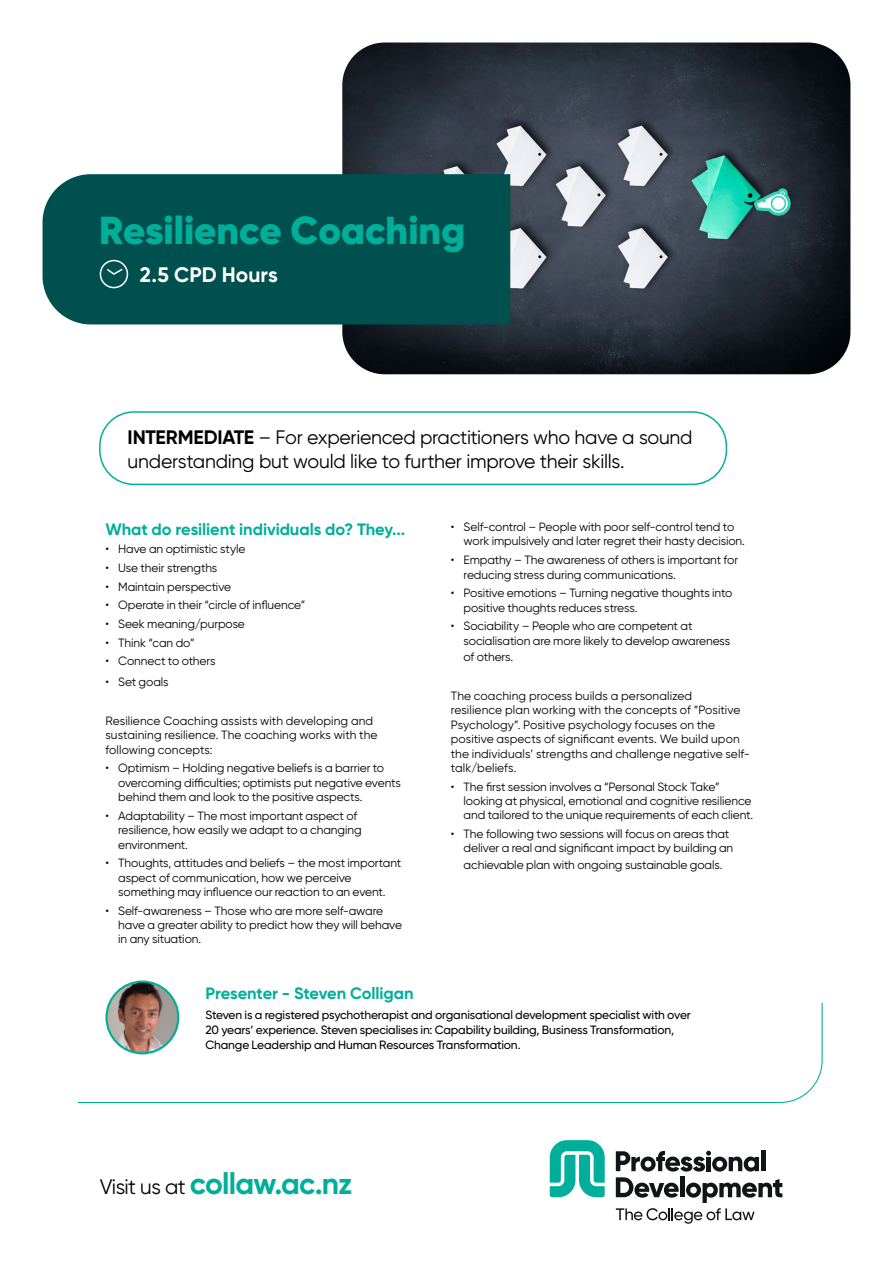
<style>
.page{position:relative;width:893px;height:1263px;background:#fff}
.page>*{position:absolute;margin:0;border:0;box-sizing:border-box;transform-origin:0 0}
.t1{font:900 39px "Gilroy";color:#00ae9a}
.t2{font:700 30px "Gilroy";letter-spacing:-.025em;color:#00ae9a}
.t3{font:700 21px "Gilroy";color:#fff}
.t4{font:19.5px/23.4px "Gilroy";letter-spacing:-.015em;color:#000}
.t5{font:700 16.5px "Gilroy";letter-spacing:-.005em;color:#00ae9a}
.t6{font:12px/14.4px "Gilroy";letter-spacing:-.005em;color:#000}
.t7{font:500 12px/15px "Gilroy";letter-spacing:-.01em;color:#000}
.s1{font-weight:700}
.s2{font-weight:400;font-size:21px;color:#000}
</style>
<div class="page">
<svg style="left:77px;top:1002px;width:746px;height:101px"></svg>
<svg style="left:550px;top:1140px;width:55px;height:57px"></svg>
<hr style="left:761px;top:1150px;width:4px;height:21px;background:#121518">
<hr style="left:680px;top:1176px;width:4px;height:21px;background:#121518">
<svg style="left:616px;top:1150px;width:143px;height:21px"></svg>
<svg style="left:616px;top:1177px;width:166px;height:47px"></svg>
<img style="left:342px;top:43px;width:508px;height:331px">
<div style="left:43px;top:174px;width:467px;height:150px;background:#005050"></div>
<div style="left:99px;top:411px;width:628px;height:74px;border:2px solid #00ae9a;border-radius:34px"></div>
<img style="left:107px;top:981px;width:71px;height:72px;border-radius:36px">
<div style="left:105px;top:980px;width:74px;height:74px;border:2px solid #00ae9a;border-radius:50%"></div>
<svg style="left:100px;top:260px;width:28px;height:28px"></svg>
<h1 class="t1" style="left:99px;top:206px;width:368px">Resilience Coaching</h1>
<h3 class="t3" style="left:140px;top:262px;width:139px">2.5 CPD Hours</h3>
<h3 class="t4" style="left:128px;top:426px;width:567px"><span class="s1">INTERMEDIATE</span> – For experienced practitioners who have a sound understanding but would like to further improve their skills.</h3>
<h3 class="t5" style="left:105px;top:519px;width:301px">What do resilient individuals do? They...</h3>
<p class="t6" style="left:105px;top:542px;width:142px">• Have an optimistic style</p>
<p class="t6" style="left:105px;top:560px;width:113px">• Use their strengths</p>
<p class="t6" style="left:105px;top:579px;width:127px">• Maintain perspective</p>
<p class="t6" style="left:105px;top:598px;width:202px">• Operate in their “circle of influence”</p>
<p class="t6" style="left:105px;top:616px;width:141px">• Seek meaning/purpose</p>
<p class="t6" style="left:105px;top:635px;width:91px">• Think “can do”</p>
<p class="t6" style="left:105px;top:654px;width:112px">• Connect to others</p>
<p class="t6" style="left:105px;top:674px;width:65px">• Set goals</p>
<p class="t6" style="left:105px;top:713px;width:274px">Resilience Coaching assists with developing and sustaining resilience. The coaching works with the following concepts:</p>
<p class="t6" style="left:118px;top:761px;width:284px;text-indent:-13px">• Optimism – Holding negative beliefs is a barrier to overcoming difficulties; optimists put negative events behind them and look to the positive aspects.</p>
<p class="t6" style="left:118px;top:808px;width:245px;text-indent:-13px">• Adaptability – The most important aspect of resilience, how easily we adapt to a changing environment.</p>
<p class="t6" style="left:118px;top:856px;width:285px;text-indent:-13px">• Thoughts, attitudes and beliefs – the most important aspect of communication, how we perceive something may influence our reaction to an event.</p>
<p class="t6" style="left:118px;top:903px;width:285px;text-indent:-13px">• Self-awareness – Those who are more self-aware have a greater ability to predict how they will behave in any situation.</p>
<p class="t6" style="left:464px;top:519px;width:283px;text-indent:-13px">• Self-control – People with poor self-control tend to work impulsively and later regret their hasty decision.</p>
<p class="t6" style="left:464px;top:553px;width:276px;text-indent:-13px">• Empathy – The awareness of others is important for reducing stress during communications.</p>
<p class="t6" style="left:464px;top:586px;width:270px;text-indent:-13px">• Positive emotions – Turning negative thoughts into positive thoughts reduces stress.</p>
<p class="t6" style="left:464px;top:619px;width:268px;text-indent:-13px">• Sociability – People who are competent at socialisation are more likely to develop awareness</p>
<p class="t6" style="left:464px;top:649px;width:51px">of others.</p>
<p class="t6" style="left:451px;top:688px;width:301px">The coaching process builds a personalized<br>resilience plan working with the concepts of “Positive Psychology”. Positive psychology focuses on the positive aspects of significant events. We build upon the individuals’ strengths and challenge negative self&shy;talk/beliefs.</p>
<p class="t6" style="left:464px;top:779px;width:291px;text-indent:-13px">• The first session involves a “Personal Stock Take” looking at physical, emotional and cognitive resilience and tailored to the unique requirements of each client.</p>
<p class="t6" style="left:464px;top:826px;width:271px;text-indent:-13px">• The following two sessions will focus on areas that deliver a real and significant impact by building an</p>
<p class="t6" style="left:464px;top:857px;width:260px">achievable plan with ongoing sustainable goals.</p>
<h3 class="t5" style="left:206px;top:983px;width:210px">Presenter - Steven Colligan</h3>
<p class="t7" style="left:206px;top:1007px;width:487px">Steven is a registered psychotherapist and organisational development specialist with over<br>20 years’ experience. Steven specialises in: Capability building, Business Transformation,<br>Change Leadership and Human Resources Transformation.</p>
<h2 class="t2" style="left:100px;top:1165px;width:254px"><span class="s2">Visit us at</span> collaw.ac.nz</h2>
</div>
